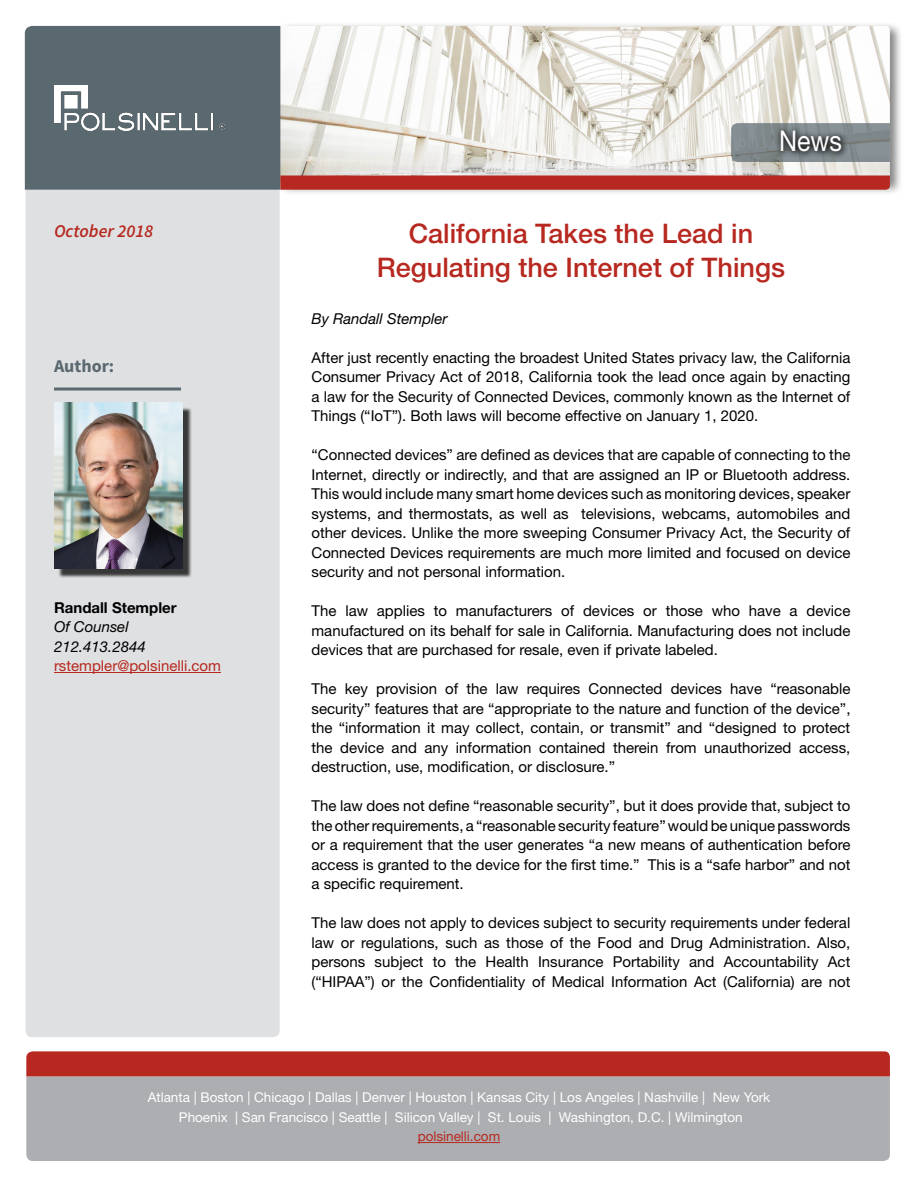
<style>
.page{position:relative;width:918px;height:1188px;background:#fff}
.page>*{position:absolute;margin:0;border:0;box-sizing:border-box;transform-origin:0 0}
.t1{font:28.5px "Helvetica Neue LT Std";color:#fff;scale:.87 1}
.t2{font:500 27px/34.5px "Helvetica Neue LT Std";color:#b72920;text-align:center}
.t3{font:italic 600 18px "Source Sans Pro";color:#b72920}
.t4{font:700 18px "Source Sans Pro";color:#5a6870}
.t5{font:15px/19.5px "Helvetica Neue LT Std";color:#000;text-align:justify}
.t6{font:italic 15px/19.5px "Helvetica Neue LT Std";color:#000}
.t7{font:15px "Helvetica Neue LT Std";color:#b72920}
.t8{font:700 15px "Helvetica Neue LT Std";color:#000}
.t9{font:13.5px/19.5px "Helvetica Neue LT Std";color:#fff;text-align:center}
.t10{font:13.5px "Helvetica Neue LT Std";color:#b72920}
</style>
<div class="page">
<div style="left:26px;top:1076px;width:864px;height:85px;background:#acaeb1"></div>
<hr style="left:418px;top:1142px;width:82px;height:1px;background:#b72920">
<div style="left:26px;top:1051px;width:864px;height:25px;background:#b72920"></div>
<div style="left:26px;top:190px;width:254px;height:847px;background:#dfe0e2"></div>
<hr style="left:54px;top:388px;width:127px;height:3px;background:#5a6870">
<hr style="left:54px;top:672px;width:167px;height:1px;background:#b72920">
<div style="left:57px;top:406px;width:135px;height:172px;background:#000;opacity:.75"></div>
<img style="left:54px;top:403px;width:128px;height:165px">
<div style="left:277px;top:22px;width:627px;height:173px;background:#000;opacity:.48"></div>
<svg style="left:25px;top:26px;width:865px;height:164px"></svg>
<p class="t3" style="left:54px;top:220px;width:101px">October 2018</p>
<p class="t4" style="left:54px;top:355px;width:62px">Author:</p>
<p class="t8" style="left:54px;top:598px;width:124px">Randall Stempler</p>
<p class="t6" style="left:54px;top:617px;width:93px">Of Counsel<br>212.413.2844</p>
<p class="t7" style="left:54px;top:657px;width:169px">rstempler@polsinelli.com</p>
<h1 class="t1" style="left:779px;top:124px;width:74px">News</h1>
<h2 class="t2" style="left:377px;top:215px;width:410px">California Takes the Lead in<br>Regulating the Internet of Things</h2>
<p class="t6" style="left:312px;top:309px;width:138px">By Randall Stempler</p>
<p class="t5" style="left:312px;top:348px;width:540px">After just recently enacting the broadest United States privacy law, the California Consumer Privacy Act of 2018, California took the lead once again by enacting a law for the Security of Connected Devices, commonly known as the Internet of Things (“IoT”). Both laws will become effective on January 1, 2020.</p>
<p class="t5" style="left:312px;top:445px;width:540px">“Connected devices” are defined as devices that are capable of connecting to the Internet, directly or indirectly, and that are assigned an IP or Bluetooth address.<br>This would include many smart home devices such as monitoring devices, speaker systems, and thermostats, as well as televisions, webcams, automobiles and other devices. Unlike the more sweeping Consumer Privacy Act, the Security of Connected Devices requirements are much more limited and focused on device security and not personal information.</p>
<p class="t5" style="left:312px;top:601px;width:540px">The law applies to manufacturers of devices or those who have a device manufactured on its behalf for sale in California. Manufacturing does not include devices that are purchased for resale, even if private labeled.</p>
<p class="t5" style="left:312px;top:679px;width:540px">The key provision of the law requires Connected devices have “reasonable security” features that are “appropriate to the nature and function of the device”, the “information it may collect, contain, or transmit” and “designed to protect the device and any information contained therein from unauthorized access, destruction, use, modification, or disclosure.”</p>
<p class="t5" style="left:312px;top:796px;width:540px">The law does not define “reasonable security”, but it does provide that, subject to the other requirements, a “reasonable security feature” would be unique passwords or a requirement that the user generates “a new means of authentication before access is granted to the device for the first time.” This is a “safe harbor” and not a specific requirement.</p>
<p class="t5" style="left:312px;top:913px;width:540px">The law does not apply to devices subject to security requirements under federal law or regulations, such as those of the Food and Drug Administration. Also, persons subject to the Health Insurance Portability and Accountability Act (“HIPAA”) or the Confidentiality of Medical Information Act (California) are not</p>
<p class="t9" style="left:148px;top:1087px;width:624px">Atlanta | Boston | Chicago | Dallas | Denver | Houston | Kansas City | Los Angeles | Nashville | New York<br>Phoenix | San Francisco | Seattle | Silicon Valley | St. Louis | Washington, D.C. | Wilmington</p>
<p class="t10" style="left:418px;top:1128px;width:84px">polsinelli.com</p>
</div>
